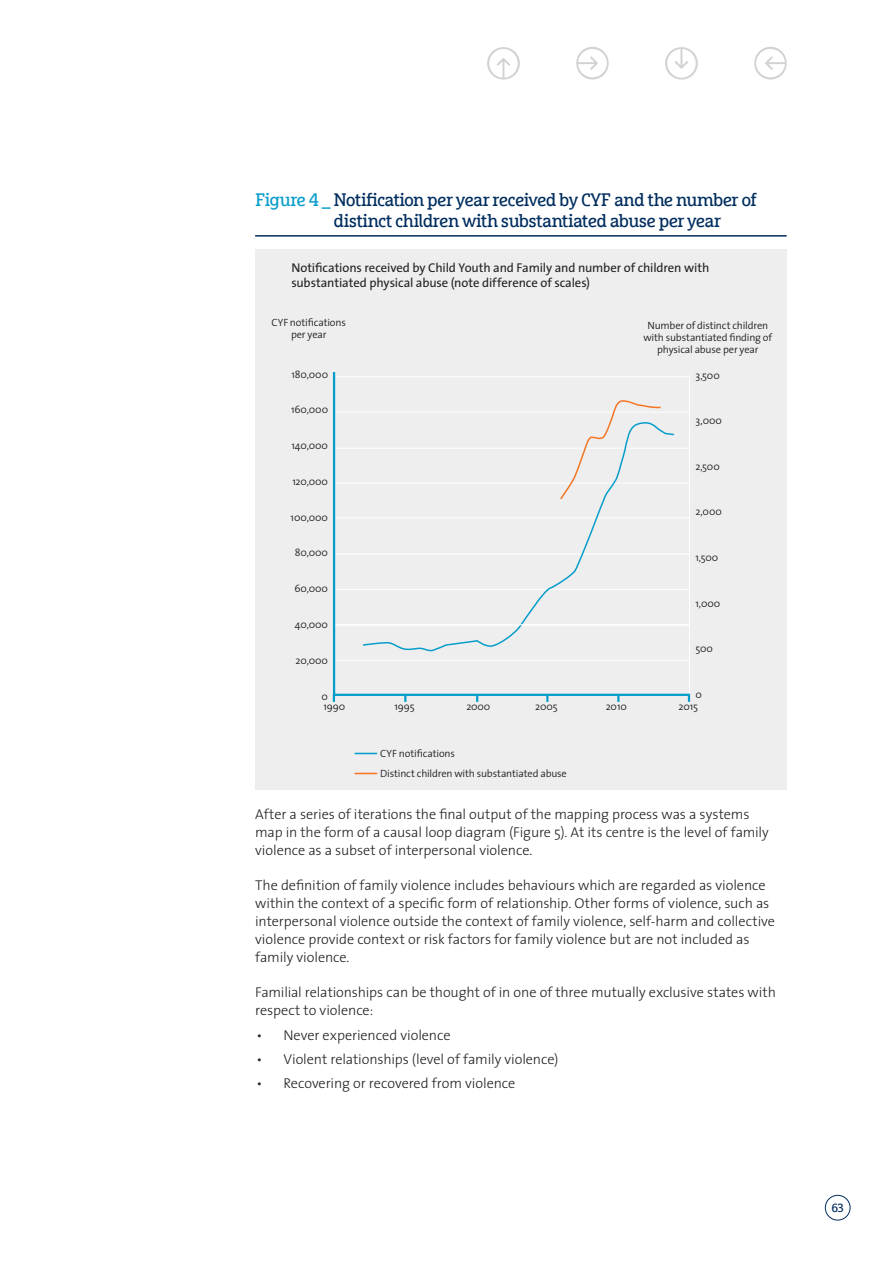
<style>
.page{position:relative;width:893px;height:1263px;background:#fff}
.page>*{position:absolute;margin:0;border:0;box-sizing:border-box;transform-origin:0 0}
.Figure_Headline_-_29{font:18px/21px "Marselis Slab Maori";letter-spacing:-.045em;color:#002d5e}
.Body_Copy{font:300 14.25px/18px "Maori Sans";letter-spacing:-.005em;color:#231f20}
.Body_Copy_Before_Bul{font:300 14.25px/18px "Maori Sans";letter-spacing:-.01em;color:#231f20}
.t1{font:12.75px/15px "Maori Sans";letter-spacing:-.01em;color:#231f20}
.t2{font:12px "Marselis Slab Maori";color:#002d5e}
.t3{font:300 10.5px/12px "Maori Sans";letter-spacing:-.01em;color:#231f20;text-align:center}
.s1{color:#079dca}
.s2{font-size:22.5px;color:#079dca}
.s3{font-size:22.5px;color:#f57523}
</style>
<div class="page">
<hr style="left:255px;top:235px;width:532px;height:2px;background:#002d5e">
<div style="left:255px;top:250px;width:532px;height:540px;background:#eeeeef"></div>
<svg style="left:332px;top:372px;width:359px;height:325px"></svg>
<div style="left:825px;top:1195px;width:25px;height:25px;border:1px solid #002d5e;border-radius:50%"></div>
<svg style="left:487px;top:47px;width:33px;height:33px"></svg>
<svg style="left:665px;top:47px;width:33px;height:33px"></svg>
<svg style="left:754px;top:47px;width:33px;height:33px"></svg>
<svg style="left:576px;top:47px;width:33px;height:33px"></svg>
<p class="Figure_Headline_-_29" style="left:334px;top:188px;width:425px;text-indent:-78px"><span class="s1">Figure 4 _</span> Notification per year received by CYF and the number of distinct children with substantiated abuse per year</p>
<p class="t1" style="left:291px;top:259px;width:419px">Notifications received by Child Youth and Family and number of children with substantiated physical abuse (note difference of scales)</p>
<p class="t3" style="left:272px;top:316px;width:76px">CYF notifications per year</p>
<p class="t3" style="left:643px;top:319px;width:130px">Number of distinct children with substantiated finding of physical abuse per year</p>
<p class="t3" style="left:291px;top:368px;width:38px">180,000</p>
<p class="t3" style="left:291px;top:403px;width:39px">160,000</p>
<p class="t3" style="left:291px;top:439px;width:38px">140,000</p>
<p class="t3" style="left:292px;top:475px;width:37px">120,000</p>
<p class="t3" style="left:291px;top:511px;width:39px">100,000</p>
<p class="t3" style="left:295px;top:547px;width:35px">80,000</p>
<p class="t3" style="left:294px;top:582px;width:35px">60,000</p>
<p class="t3" style="left:295px;top:618px;width:35px">40,000</p>
<p class="t3" style="left:296px;top:654px;width:34px">20,000</p>
<p class="t3" style="left:322px;top:690px;width:8px">0</p>
<p class="t3" style="left:695px;top:369px;width:26px">3,500</p>
<p class="t3" style="left:695px;top:415px;width:28px">3,000</p>
<p class="t3" style="left:695px;top:460px;width:26px">2,500</p>
<p class="t3" style="left:695px;top:506px;width:28px">2,000</p>
<p class="t3" style="left:695px;top:551px;width:24px">1,500</p>
<p class="t3" style="left:695px;top:597px;width:26px">1,000</p>
<p class="t3" style="left:695px;top:642px;width:19px">500</p>
<p class="t3" style="left:695px;top:688px;width:8px">0</p>
<p class="t3" style="left:323px;top:700px;width:23px">1990</p>
<p class="t3" style="left:394px;top:700px;width:22px">1995</p>
<p class="t3" style="left:466px;top:700px;width:26px">2000</p>
<p class="t3" style="left:535px;top:700px;width:24px">2005</p>
<p class="t3" style="left:606px;top:700px;width:23px">2010</p>
<p class="t3" style="left:678px;top:700px;width:21px">2015</p>
<p class="t3" style="left:355px;top:747px;width:102px"><span class="s2">—</span> CYF notifications</p>
<p class="t3" style="left:355px;top:767px;width:214px"><span class="s3">—</span> Distinct children with substantiated abuse</p>
<p class="Body_Copy" style="left:255px;top:805px;width:515px">After a series of iterations the final output of the mapping process was a systems map in the form of a causal loop diagram (Figure 5). At its centre is the level of family violence as a subset of interpersonal violence.</p>
<p class="Body_Copy" style="left:255px;top:876px;width:521px">The definition of family violence includes behaviours which are regarded as violence within the context of a specific form of relationship. Other forms of violence, such as interpersonal violence outside the context of family violence, self-harm and collective violence provide context or risk factors for family violence but are not included as family violence.</p>
<p class="Body_Copy_Before_Bul" style="left:255px;top:983px;width:522px">Familial relationships can be thought of in one of three mutually exclusive states with respect to violence:</p>
<p class="Body_Copy" style="left:256px;top:1025px;width:196px">• Never experienced violence</p>
<p class="Body_Copy" style="left:256px;top:1049px;width:304px">• Violent relationships (level of family violence)</p>
<p class="Body_Copy" style="left:256px;top:1074px;width:260px">• Recovering or recovered from violence</p>
<p class="t2" style="left:831px;top:1200px;width:14px">63</p>
</div>
